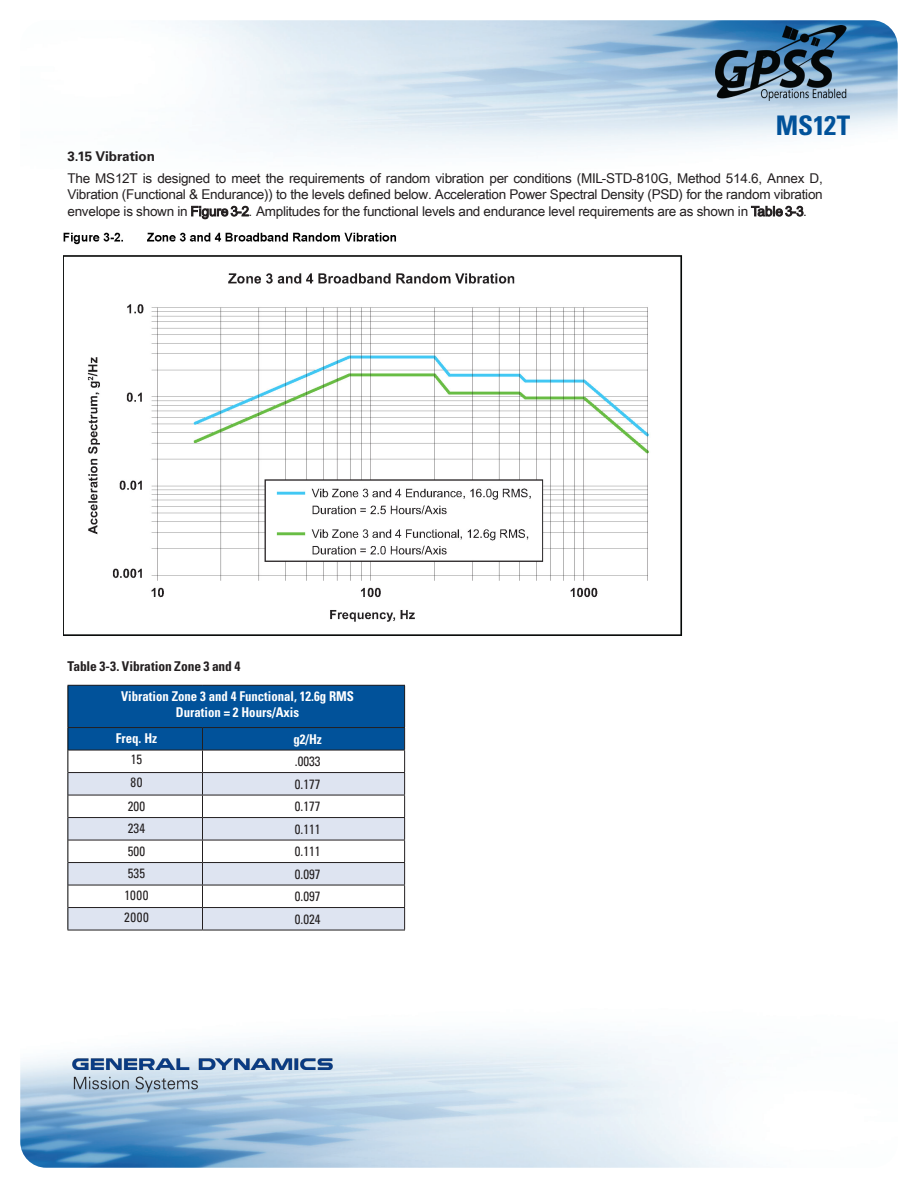
<style>
.page{position:relative;width:918px;height:1188px;background:#fff}
.page>*{position:absolute;margin:0;border:0;box-sizing:border-box;transform-origin:0 0}
._2015_Back_Title{font:700 condensed 27px "Univers LT Std";letter-spacing:-.005em;color:#01529a}
.body{font:13.5px/21.5px "Arial Unicode MS";letter-spacing:-.02em;color:#231f20}
.t1{font:700 condensed 13.5px "Univers LT Std";color:#fff;scale:.95 1}
.t2{font:condensed 13.5px "Univers LT Std";color:#231f20;scale:.95 1}
.body-2{font:700 condensed 13.5px "Univers LT Std";letter-spacing:-.005em;color:#231f20}
.s1{font-family:"Univers LT Std";font-weight:700}
</style>
<div class="page">
<img style="left:20px;top:20px;width:878px;height:1148px">
<img style="left:716px;top:26px;width:131px;height:75px">
<img style="left:63px;top:225px;width:681px;height:421px">
<div style="left:68px;top:685px;width:337px;height:43px;background:#01529a"></div>
<hr style="left:68px;top:685px;width:134px;height:1px;background:#231f20">
<hr style="left:202px;top:685px;width:203px;height:1px;background:#231f20">
<hr style="left:404px;top:686px;width:1px;height:41px;background:#231f20">
<hr style="left:68px;top:727px;width:134px;height:1px;background:#231f20">
<hr style="left:202px;top:727px;width:203px;height:1px;background:#231f20">
<hr style="left:68px;top:930px;width:134px;height:1px;background:#231f20">
<hr style="left:202px;top:930px;width:203px;height:1px;background:#231f20">
<hr style="left:68px;top:686px;width:1px;height:42px;background:#000">
<svg style="left:68px;top:728px;width:337px;height:202px"></svg>
<img style="left:68px;top:1054px;width:270px;height:40px">
<p class="_2015_Back_Title" style="left:776px;top:109px;width:76px">MS12T</p>
<p class="body" style="left:68px;top:146px;width:757px"><span class="s1">3.15 Vibration<br></span>The MS12T is designed to meet the requirements of random vibration per conditions (MIL-STD-810G, Method 514.6, Annex D,</p>
<p class="body" style="left:68px;top:186px;width:757px;line-height:16.6px">Vibration (Functional &amp; Endurance)) to the levels defined below. Acceleration Power Spectral Density (PSD) for the random vibration envelope is shown in Figure 3-2. Amplitudes for the functional levels and endurance level requirements are as shown in Table 3-3.</p>
<p class="body-2" style="left:68px;top:658px;width:174px">Table 3-3. Vibration Zone 3 and 4</p>
<p class="t1" style="left:121px;top:688px;width:247px">Vibration Zone 3 and 4 Functional, 12.6g RMS</p>
<p class="t1" style="left:176px;top:704px;width:131px">Duration = 2 Hours/Axis</p>
<p class="t1" style="left:116px;top:730px;width:45px">Freq. Hz</p>
<p class="t1" style="left:293px;top:731px;width:31px">g2/Hz</p>
<p class="t2" style="left:131px;top:751px;width:13px">15</p>
<p class="t2" style="left:295px;top:753px;width:28px">.0033</p>
<p class="t2" style="left:130px;top:774px;width:14px">80</p>
<p class="t2" style="left:295px;top:775px;width:28px">0.177</p>
<p class="t2" style="left:128px;top:797px;width:19px">200</p>
<p class="t2" style="left:295px;top:798px;width:28px">0.177</p>
<p class="t2" style="left:128px;top:820px;width:19px">234</p>
<p class="t2" style="left:295px;top:820px;width:28px">0.111</p>
<p class="t2" style="left:128px;top:843px;width:19px">500</p>
<p class="t2" style="left:295px;top:843px;width:28px">0.111</p>
<p class="t2" style="left:128px;top:865px;width:19px">535</p>
<p class="t2" style="left:295px;top:865px;width:28px">0.097</p>
<p class="t2" style="left:124px;top:886px;width:27px">1000</p>
<p class="t2" style="left:295px;top:888px;width:28px">0.097</p>
<p class="t2" style="left:124px;top:909px;width:28px">2000</p>
<p class="t2" style="left:295px;top:910px;width:28px">0.024</p>
</div>
